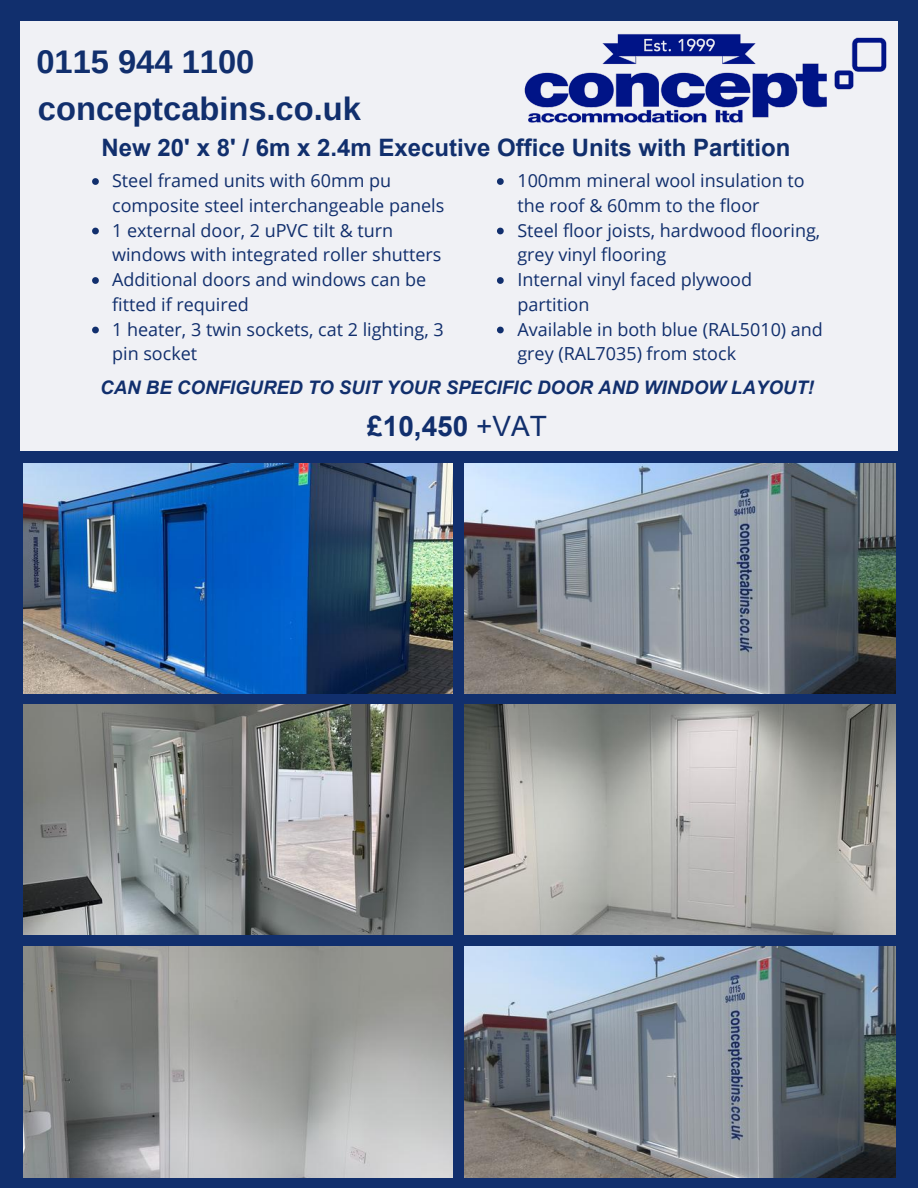
<style>
.page{position:relative;width:918px;height:1188px;background:#112f6d}
.page>*{position:absolute;margin:0;border:0;box-sizing:border-box;transform-origin:0 0}
.t1{font:700 32.7px/47.1px "Arimo";color:#112f6d}
.t2{font:700 28.05px "Arial";color:#112f6d}
.t3{font:700 24px "Arial";color:#112f6d}
.t4{font:italic 700 18.6px "Arial";color:#112f6d}
.t5{font:18px/24.8px "Open Sans";color:#112f6d}
.s1{font-weight:400}
</style>
<div class="page">
<div style="left:20px;top:22px;width:877px;height:428px;background:#f0f1f5"></div>
<svg style="left:92px;top:178px;width:7px;height:7px"></svg>
<svg style="left:92px;top:228px;width:7px;height:6px"></svg>
<svg style="left:92px;top:277px;width:7px;height:7px"></svg>
<svg style="left:92px;top:327px;width:7px;height:6px"></svg>
<svg style="left:497px;top:178px;width:7px;height:7px"></svg>
<svg style="left:497px;top:228px;width:7px;height:6px"></svg>
<svg style="left:497px;top:277px;width:7px;height:7px"></svg>
<svg style="left:497px;top:327px;width:7px;height:6px"></svg>
<img style="left:524px;top:22px;width:374px;height:113px">
<img style="left:23px;top:464px;width:430px;height:229px">
<img style="left:464px;top:464px;width:431px;height:229px">
<img style="left:23px;top:705px;width:430px;height:229px">
<img style="left:464px;top:705px;width:431px;height:229px">
<img style="left:23px;top:947px;width:430px;height:230px">
<img style="left:464px;top:947px;width:431px;height:230px">
<h1 class="t1" style="left:36px;top:38px;width:326px">0115 944 1100 conceptcabins.co.uk</h1>
<h3 class="t3" style="left:102px;top:130px;width:690px">New 20' x 8' / 6m x 2.4m Executive Office Units with Partition</h3>
<p class="t5" style="left:112px;top:168px;width:334px">Steel framed units with 60mm pu composite steel interchangeable panels<br>1 external door, 2 uPVC tilt &amp; turn windows with integrated roller shutters<br>Additional doors and windows can be fitted if required<br>1 heater, 3 twin sockets, cat 2 lighting, 3 pin socket</p>
<p class="t5" style="left:517px;top:168px;width:307px">100mm mineral wool insulation to the roof &amp; 60mm to the floor<br>Steel floor joists, hardwood flooring, grey vinyl flooring<br>Internal vinyl faced plywood partition<br>Available in both blue (RAL5010) and grey (RAL7035) from stock</p>
<p class="t4" style="left:100px;top:375px;width:715px">CAN BE CONFIGURED TO SUIT YOUR SPECIFIC DOOR AND WINDOW LAYOUT!</p>
<h2 class="t2" style="left:367px;top:406px;width:181px">£10,450 <span class="s1">+VAT</span></h2>
</div>
